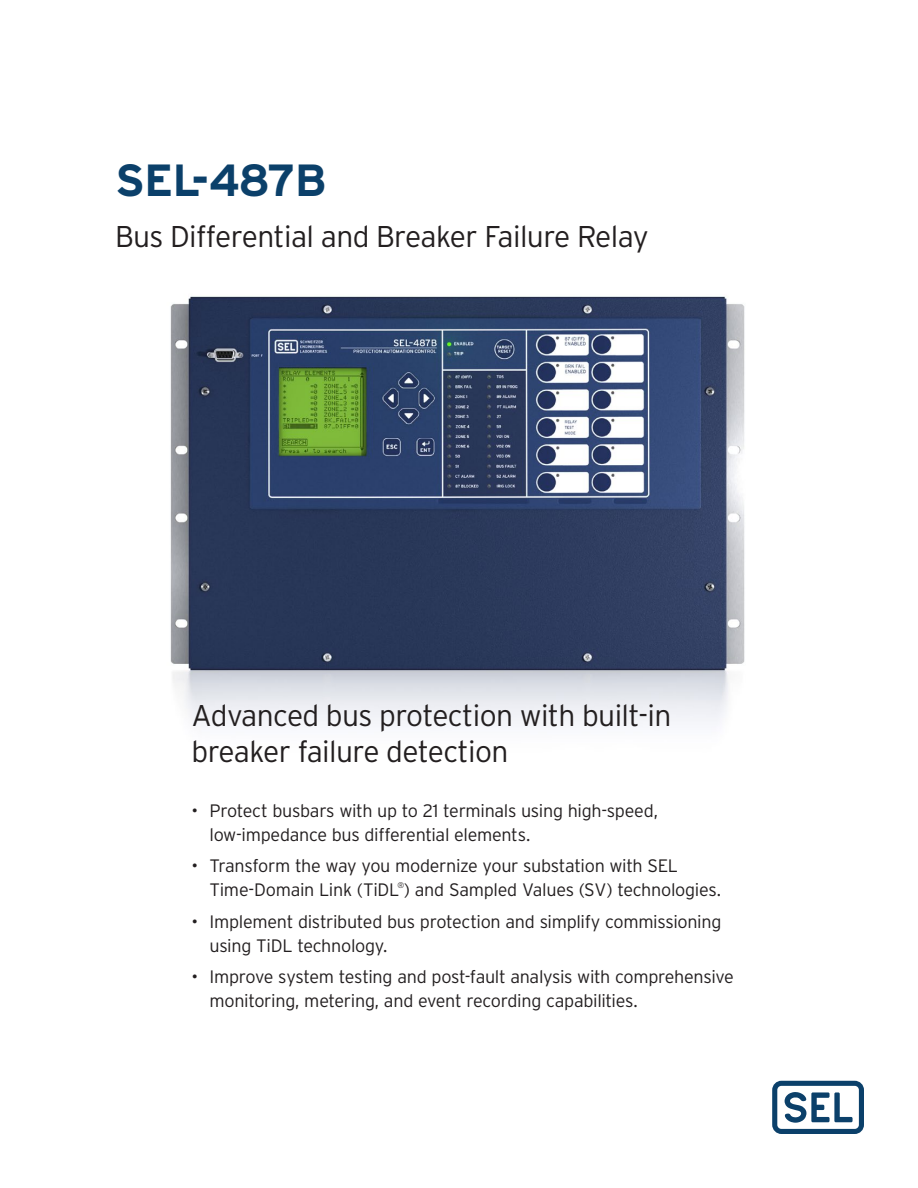
<style>
.page{position:relative;width:918px;height:1188px;background:#fff}
.page>*{position:absolute;margin:0;border:0;box-sizing:border-box;transform-origin:0 0}
.Cover_Title{font:700 45px "Interstate Poly";letter-spacing:-.02em;color:#0b406a}
.Cover_Sub{font:300 30px/36px "Interstate Poly";letter-spacing:-.02em;color:#231f20}
.t1{font:300 18px/24px "Interstate Poly";letter-spacing:-.02em;color:#231f20}
.t2{font:300 8.1px "Interstate Poly";color:#231f20}
</style>
<div class="page">
<img style="left:170px;top:296px;width:575px;height:428px">
<svg style="left:772px;top:1081px;width:92px;height:53px"></svg>
<p class="Cover_Title" style="left:115px;top:147px;width:213px">SEL-487B</p>
<p class="Cover_Sub" style="left:115px;top:216px;width:535px">Bus Differential and Breaker Failure Relay</p>
<p class="Cover_Sub" style="left:192px;top:696px;width:482px">Advanced bus protection with built-in breaker failure detection</p>
<p class="t1" style="left:210px;top:797px;width:450px;text-indent:-18px">• Protect busbars with up to 21 terminals using high-speed, low-impedance bus differential elements.</p>
<p class="t1" style="left:210px;top:853px;width:513px;text-indent:-18px">• Transform the way you modernize your substation with SEL<br>Time-Domain Link (TiDL ) and Sampled Values (SV) technologies.</p>
<p class="t2" style="left:397px;top:880px;width:8px">®</p>
<p class="t1" style="left:210px;top:908px;width:513px;text-indent:-18px">• Implement distributed bus protection and simplify commissioning using TiDL technology.</p>
<p class="t1" style="left:210px;top:964px;width:526px;text-indent:-18px">• Improve system testing and post-fault analysis with comprehensive monitoring, metering, and event recording capabilities.</p>
</div>
